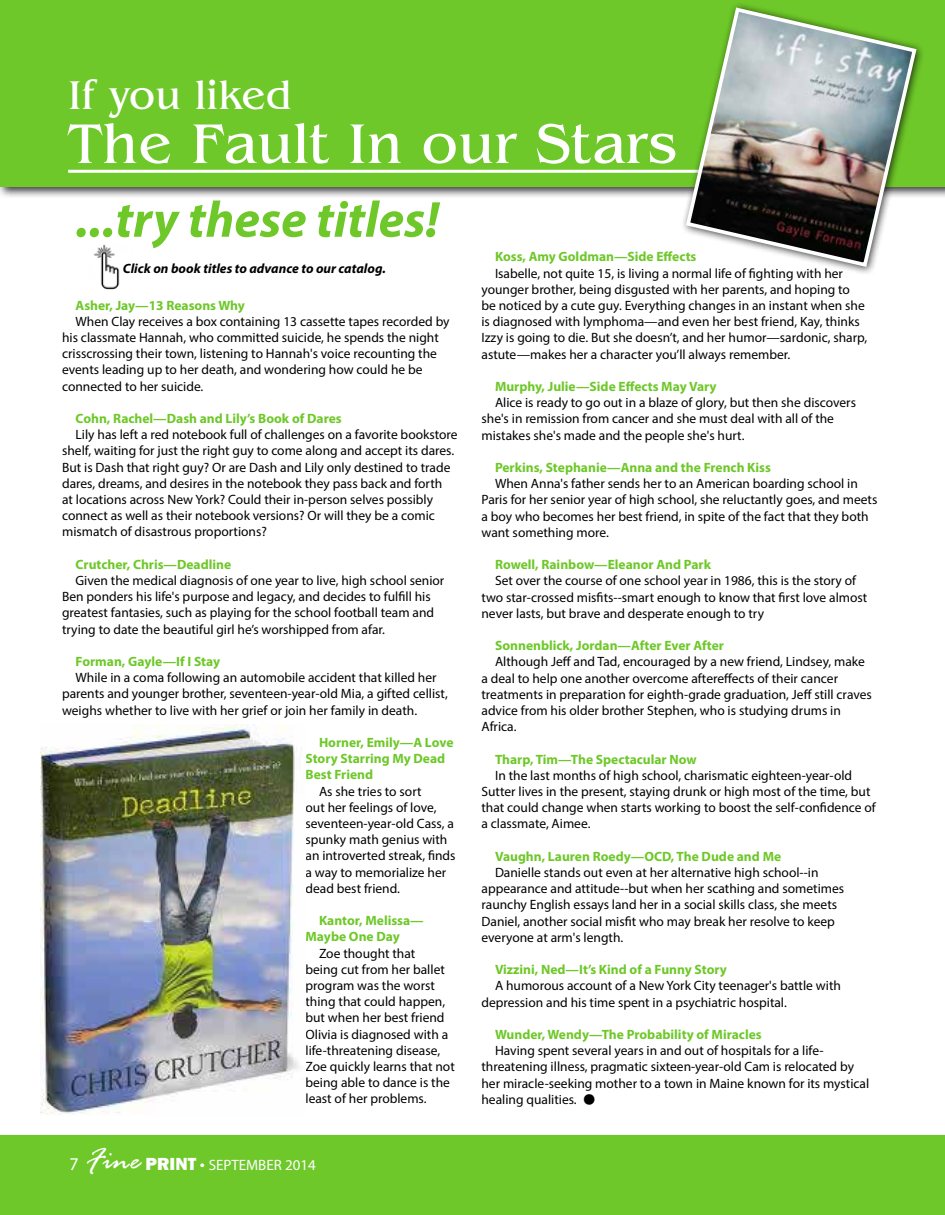
<style>
.page{position:relative;width:945px;height:1215px;background:#fff}
.page>*{position:absolute;margin:0;border:0;box-sizing:border-box;transform-origin:0 0}
.t1{font:58.5px "Benguiat";color:#fff}
.t2{font:italic 700 51px "Myriad Pro";color:#6ec829}
.t3{font:42px "Benguiat";color:#fff}
.t4{font:700 40.5px "Myriad Pro";color:#000}
.t5{font:15px "Myriad Pro";color:#fff}
.t6{font:13.5px/16.2px "Myriad Pro";color:#000}
.t7{font:700 13.5px/16.2px "Myriad Pro";color:#6ec829}
.t8{font:italic 700 13.5px "Myriad Pro";color:#000}
.s1{font-size:18px}
.s2{font-family:"Rage";font-style:italic;font-size:33px}
.s3{font-family:"Franklin Gothic";font-weight:800;font-size:18px}
</style>
<div class="page">
<div style="left:0;top:1132px;width:945px;height:83px;background:#000;opacity:.75"></div>
<div style="left:0;top:1136px;width:945px;height:79px;background:#6ec829"></div>
<img style="left:93px;top:244px;width:27px;height:46px">
<div style="left:0;top:0;width:945px;height:199px;background:#000;opacity:.75"></div>
<div style="left:0;top:0;width:945px;height:186px;background:#6ec829"></div>
<img style="left:40px;top:725px;width:259px;height:390px">
<hr style="left:68px;top:170px;width:809px;height:3px;background:#fff">
<div style="left:680px;top:2px;width:246px;height:274px;background:#000;opacity:.75"></div>
<img style="left:684px;top:5px;width:235px;height:264px">
<h3 class="t3" style="left:68px;top:72px;width:225px">If you liked</h3>
<h1 class="t1" style="left:68px;top:111px;width:611px">The Fault In our Stars</h1>
<h2 class="t2" style="left:76px;top:186px;width:365px">...try these titles!</h2>
<p class="t8" style="left:123px;top:260px;width:265px">Click on book titles to advance to our catalog.</p>
<p class="t7" style="left:76px;top:297px;width:171px">Asher, Jay—13 Reasons Why</p>
<p class="t6" style="left:62px;top:313px;width:389px;text-indent:14px">When Clay receives a box containing 13 cassette tapes recorded by his classmate Hannah, who committed suicide, he spends the night crisscrossing their town, listening to Hannah's voice recounting the events leading up to her death, and wondering how could he be connected to her suicide.</p>
<p class="t7" style="left:76px;top:410px;width:268px">Cohn, Rachel—Dash and Lily’s Book of Dares</p>
<p class="t6" style="left:62px;top:426px;width:397px;text-indent:14px">Lily has left a red notebook full of challenges on a favorite bookstore shelf, waiting for just the right guy to come along and accept its dares.<br>But is Dash that right guy? Or are Dash and Lily only destined to trade dares, dreams, and desires in the notebook they pass back and forth<br>at locations across New York? Could their in-person selves possibly connect as well as their notebook versions? Or will they be a comic mismatch of disastrous proportions?</p>
<p class="t7" style="left:76px;top:556px;width:157px">Crutcher, Chris—Deadline</p>
<p class="t6" style="left:62px;top:572px;width:384px;text-indent:14px">Given the medical diagnosis of one year to live, high school senior Ben ponders his life's purpose and legacy, and decides to fulfill his greatest fantasies, such as playing for the school football team and trying to date the beautiful girl he’s worshipped from afar.</p>
<p class="t7" style="left:76px;top:653px;width:146px">Forman, Gayle—If I Stay</p>
<p class="t6" style="left:62px;top:669px;width:387px;text-indent:14px">While in a coma following an automobile accident that killed her parents and younger brother, seventeen-year-old Mia, a gifted cellist, weighs whether to live with her grief or join her family in death.</p>
<p class="t7" style="left:306px;top:734px;width:149px;text-indent:14px">Horner, Emily—A Love<br>Story Starring My Dead<br>Best Friend</p>
<p class="t6" style="left:306px;top:783px;width:152px;text-indent:14px">As she tries to sort<br>out her feelings of love, seventeen-year-old Cass, a spunky math genius with an introverted streak, finds a way to memorialize her dead best friend.</p>
<p class="t7" style="left:306px;top:912px;width:120px;text-indent:14px">Kantor, Melissa—<br>Maybe One Day</p>
<p class="t6" style="left:306px;top:945px;width:151px;text-indent:14px">Zoe thought that<br>being cut from her ballet program was the worst thing that could happen, but when her best friend<br>Olivia is diagnosed with a life-threatening disease,<br>Zoe quickly learns that not being able to dance is the least of her problems.</p>
<p class="t5" style="left:69px;top:1156px;width:248px"><span class="s1">7</span> <span class="s2">Fine</span> <span class="s3">PRINT</span> <span class="s1">•</span> SEPTEMBER 2014</p>
<p class="t7" style="left:495px;top:248px;width:203px">Koss, Amy Goldman—Side Effects</p>
<p class="t6" style="left:482px;top:265px;width:387px;text-indent:14px">Isabelle, not quite 15, is living a normal life of fighting with her younger brother, being disgusted with her parents, and hoping to be noticed by a cute guy. Everything changes in an instant when she is diagnosed with lymphoma—and even her best friend, Kay, thinks Izzy is going to die. But she doesn’t, and her humor—sardonic, sharp, astute—makes her a character you’ll always remember.</p>
<p class="t7" style="left:495px;top:378px;width:223px">Murphy, Julie—Side Effects May Vary</p>
<p class="t6" style="left:482px;top:394px;width:376px;text-indent:14px">Alice is ready to go out in a blaze of glory, but then she discovers she's in remission from cancer and she must deal with all of the mistakes she's made and the people she's hurt.</p>
<p class="t7" style="left:495px;top:459px;width:278px">Perkins, Stephanie—Anna and the French Kiss</p>
<p class="t6" style="left:482px;top:475px;width:397px;text-indent:14px">When Anna's father sends her to an American boarding school in Paris for her senior year of high school, she reluctantly goes, and meets a boy who becomes her best friend, in spite of the fact that they both want something more.</p>
<p class="t7" style="left:495px;top:556px;width:218px">Rowell, Rainbow—Eleanor And Park</p>
<p class="t6" style="left:482px;top:573px;width:387px;text-indent:14px">Set over the course of one school year in 1986, this is the story of two star-crossed misfits--smart enough to know that first love almost never lasts, but brave and desperate enough to try</p>
<p class="t7" style="left:495px;top:637px;width:231px">Sonnenblick, Jordan—After Ever After</p>
<p class="t6" style="left:482px;top:654px;width:392px;text-indent:14px">Although Jeff and Tad, encouraged by a new friend, Lindsey, make a deal to help one another overcome aftereffects of their cancer treatments in preparation for eighth-grade graduation, Jeff still craves advice from his older brother Stephen, who is studying drums in Africa.</p>
<p class="t7" style="left:495px;top:751px;width:203px">Tharp, Tim—The Spectacular Now</p>
<p class="t6" style="left:482px;top:767px;width:396px;text-indent:14px">In the last months of high school, charismatic eighteen-year-old Sutter lives in the present, staying drunk or high most of the time, but that could change when starts working to boost the self-confidence of a classmate, Aimee.</p>
<p class="t7" style="left:495px;top:848px;width:288px">Vaughn, Lauren Roedy—OCD, The Dude and Me</p>
<p class="t6" style="left:482px;top:864px;width:364px;text-indent:14px">Danielle stands out even at her alternative high school--in appearance and attitude--but when her scathing and sometimes raunchy English essays land her in a social skills class, she meets Daniel, another social misfit who may break her resolve to keep everyone at arm's length.</p>
<p class="t7" style="left:495px;top:961px;width:233px">Vizzini, Ned—It’s Kind of a Funny Story</p>
<p class="t6" style="left:482px;top:978px;width:361px;text-indent:14px">A humorous account of a New York City teenager's battle with depression and his time spent in a psychiatric hospital.</p>
<p class="t7" style="left:495px;top:1026px;width:268px">Wunder, Wendy—The Probability of Miracles</p>
<p class="t6" style="left:482px;top:1042px;width:389px;text-indent:14px">Having spent several years in and out of hospitals for a life&shy;threatening illness, pragmatic sixteen-year-old Cam is relocated by her miracle-seeking mother to a town in Maine known for its mystical healing qualities.</p>
<h3 class="t4" style="left:583px;top:1070px;width:15px">•</h3>
</div>
